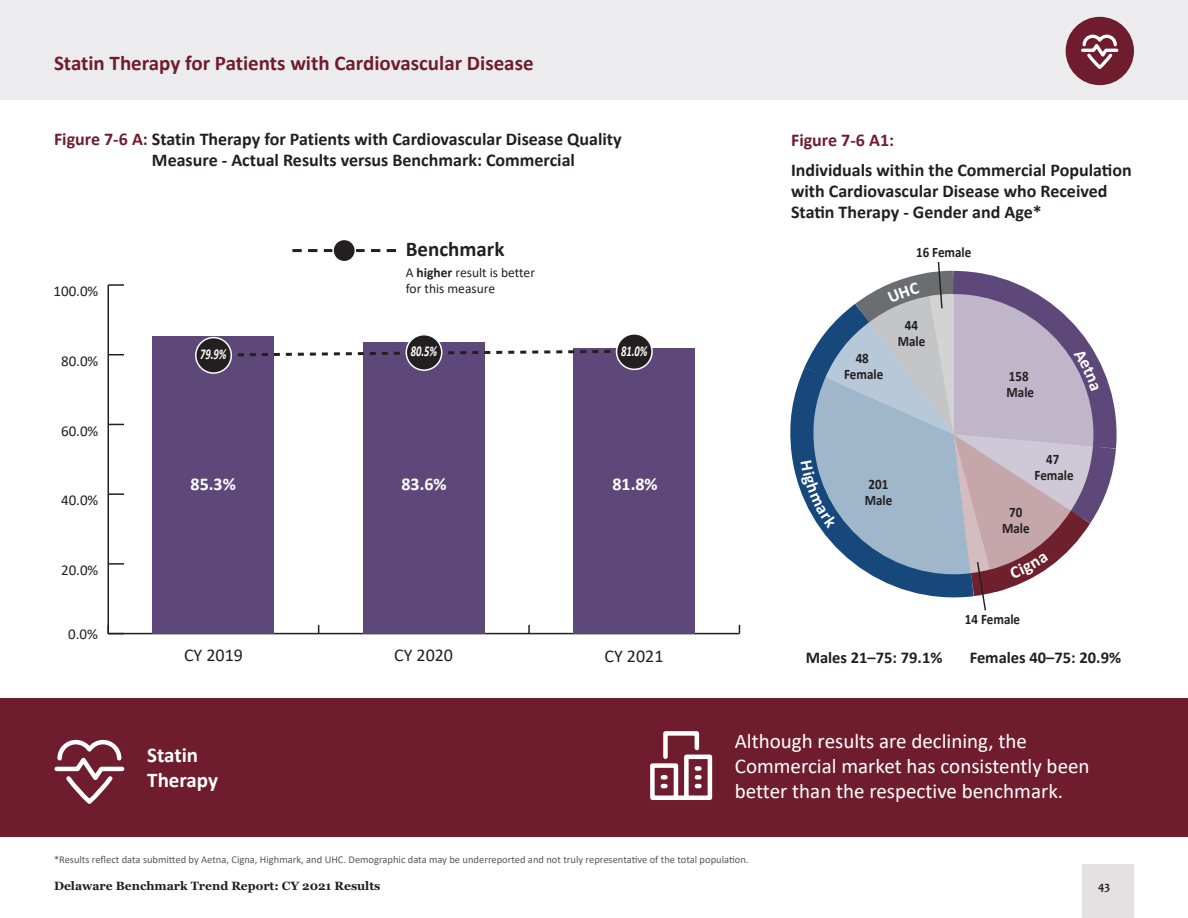
<style>
.page{position:relative;width:1188px;height:918px;background:#fff}
.page>*{position:absolute;margin:0;border:0;box-sizing:border-box;transform-origin:0 0}
.t1{font:21px/25.2px "Calibri";color:#fff}
.t2{font:700 21px "Calibri";color:#6f1d2e}
.t3{font:700 21px/25.2px "Calibri";color:#fff}
.t4{font:700 21px "Calibri";color:#231f20}
.t5{font:700 18px/21px "Calibri";color:#231f20}
.t6{font:18px "Calibri";color:#231f20}
.t7{font:700 18px "Calibri";color:#fff}
.t8{font:700 18px "Calibri";color:#6f1d2e}
.t9{font:700 16.5px "Calibri";color:#231f20}
.t10{font:15px "Calibri";color:#231f20}
.t11{font:italic 700 15px "Calibri";color:#fff;scale:.7 1}
.t12{font:700 14.4px/15.9px "Calibri";color:#231f20;text-align:center;scale:.9 1}
.t13{font:13.5px/16.5px "Calibri";color:#231f20}
.t14{font:700 12px "Georgia";color:#231f20}
.t15{font:700 12px "Candara";color:#231f20}
.t16{font:10.5px "Calibri";color:#57585a}
.s1{color:#6f1d2e}
.s2{font-weight:700}
</style>
<div class="page">
<div style="left:1082px;top:864px;width:52px;height:54px;background:#e2e0e1"></div>
<div style="left:0;top:0;width:1188px;height:100px;background:#ececee"></div>
<div style="left:1066px;top:17px;width:68px;height:68px;background:#6f1d2e;border-radius:50%"></div>
<hr style="left:108px;top:633px;width:631px;height:1px;background:#231f20">
<svg style="left:528px;top:625px;width:2px;height:8px"></svg>
<hr style="left:108px;top:285px;width:1px;height:349px;background:#231f20">
<svg style="left:109px;top:632px;width:15px;height:1px"></svg>
<svg style="left:109px;top:563px;width:15px;height:2px"></svg>
<svg style="left:109px;top:493px;width:15px;height:2px"></svg>
<svg style="left:109px;top:424px;width:15px;height:1px"></svg>
<svg style="left:109px;top:354px;width:15px;height:1px"></svg>
<svg style="left:108px;top:284px;width:16px;height:2px"></svg>
<div style="left:153px;top:336px;width:121px;height:298px;background:#5e487a"></div>
<div style="left:363px;top:342px;width:122px;height:292px;background:#5e487a"></div>
<div style="left:574px;top:348px;width:121px;height:286px;background:#5e487a"></div>
<svg style="left:231px;top:348px;width:386px;height:10px"></svg>
<div style="left:196px;top:338px;width:35px;height:35px;background:#231f20;border-radius:50%"></div>
<div style="left:195px;top:337px;width:37px;height:37px;border:2px solid #fff;border-radius:50%"></div>
<div style="left:406px;top:335px;width:36px;height:35px;background:#231f20;border-radius:50%"></div>
<div style="left:406px;top:334px;width:37px;height:37px;border:2px solid #fff;border-radius:50%"></div>
<div style="left:617px;top:334px;width:35px;height:35px;background:#231f20;border-radius:50%"></div>
<div style="left:616px;top:333px;width:37px;height:37px;border:2px solid #fff;border-radius:50%"></div>
<svg style="left:292px;top:249px;width:104px;height:3px"></svg>
<div style="left:333px;top:239px;width:22px;height:23px;background:#231f20;border-radius:50%"></div>
<div style="left:332px;top:239px;width:24px;height:23px;border:2px solid #fff;border-radius:50%"></div>
<div style="left:0;top:699px;width:1188px;height:138px;background:#6f1d2e"></div>
<svg style="left:54px;top:739px;width:71px;height:65px"></svg>
<svg style="left:650px;top:731px;width:63px;height:69px"></svg>
<svg style="left:1081px;top:34px;width:38px;height:35px"></svg>
<svg style="left:790px;top:261px;width:327px;height:350px"></svg>
<p class="t2" style="left:54px;top:48px;width:481px">Statin Therapy for Patients with Cardiovascular Disease</p>
<p class="t5" style="left:152px;top:128px;width:471px;text-indent:-98px"><span class="s1">Figure 7-6 A:</span> Statin Therapy for Patients with Cardiovascular Disease Quality<br>Measure - Actual Results versus Benchmark: Commercial</p>
<p class="t10" style="left:53px;top:281px;width:46px">100.0%</p>
<p class="t10" style="left:61px;top:350px;width:39px">80.0%</p>
<p class="t10" style="left:61px;top:420px;width:39px">60.0%</p>
<p class="t10" style="left:61px;top:490px;width:39px">40.0%</p>
<p class="t10" style="left:61px;top:560px;width:39px">20.0%</p>
<p class="t10" style="left:68px;top:623px;width:31px">0.0%</p>
<p class="t4" style="left:406px;top:234px;width:100px">Benchmark</p>
<p class="t13" style="left:406px;top:264px;width:131px">A <span class="s2">higher</span> result is better for this measure</p>
<p class="t11" style="left:200px;top:343px;width:39px">79.9%</p>
<p class="t11" style="left:411px;top:340px;width:39px">80.5%</p>
<p class="t11" style="left:621px;top:340px;width:39px">81.0%</p>
<p class="t7" style="left:191px;top:472px;width:47px">85.3%</p>
<p class="t7" style="left:401px;top:472px;width:47px">83.6%</p>
<p class="t7" style="left:612px;top:472px;width:47px">81.8%</p>
<p class="t6" style="left:184px;top:642px;width:60px">CY 2019</p>
<p class="t6" style="left:394px;top:642px;width:60px">CY 2020</p>
<p class="t6" style="left:605px;top:643px;width:60px">CY 2021</p>
<p class="t3" style="left:147px;top:742px;width:72px">Statin<br>Therapy</p>
<p class="t8" style="left:791px;top:128px;width:105px">Figure 7-6 A1:</p>
<p class="t5" style="left:791px;top:160px;width:342px">Individuals within the Commercial Population with Cardiovascular Disease who Received<br>Statin Therapy - Gender and Age*</p>
<p class="t12" style="left:916px;top:244px;width:63px">16 Female</p>
<p class="t12" style="left:844px;top:350px;width:45px">48<br>Female</p>
<p class="t12" style="left:898px;top:318px;width:32px">44<br>Male</p>
<p class="t12" style="left:865px;top:476px;width:32px;text-align:left">201<br>Male</p>
<p class="t12" style="left:1007px;top:368px;width:32px;text-align:left">158<br>Male</p>
<p class="t12" style="left:1035px;top:451px;width:45px">47<br>Female</p>
<p class="t12" style="left:1002px;top:504px;width:32px">70<br>Male</p>
<p class="t12" style="left:965px;top:611px;width:63px">14 Female</p>
<p class="t9" style="left:806px;top:645px;width:138px">Males 21–75: 79.1%</p>
<p class="t9" style="left:970px;top:645px;width:153px">Females 40–75: 20.9%</p>
<p class="t1" style="left:735px;top:728px;width:356px">Although results are declining, the<br>Commercial market has consistently been better than the respective benchmark.</p>
<p class="t16" style="left:54px;top:852px;width:696px">*Results reflect data submitted by Aetna, Cigna, Highmark, and UHC. Demographic data may be underreported and not truly representative of the total population.</p>
<p class="t14" style="left:54px;top:878px;width:328px">Delaware Benchmark Trend Report: CY 2021 Results</p>
<p class="t15" style="left:1098px;top:878px;width:14px">43</p>
</div>
